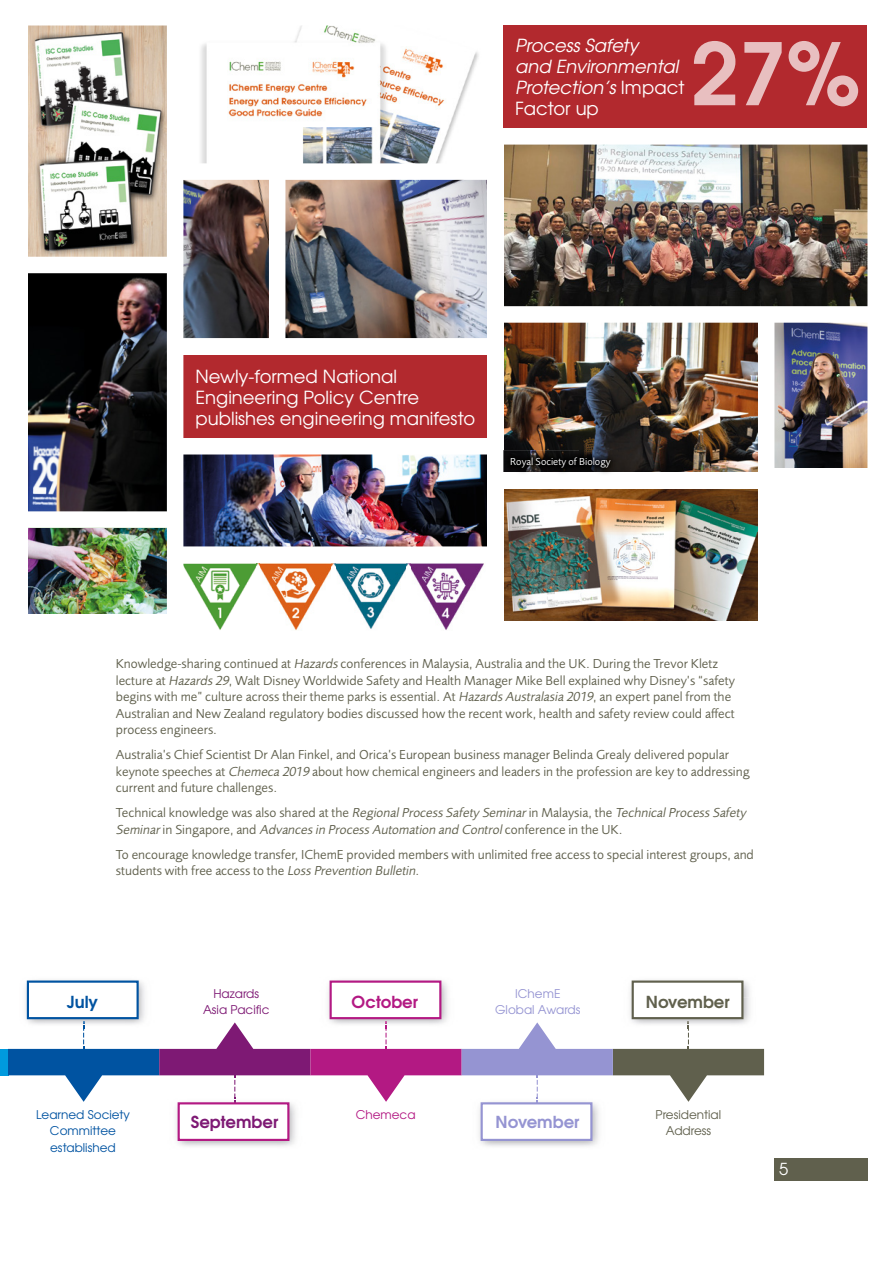
<style>
.page{position:relative;width:893px;height:1263px;background:#fff}
.page>*{position:absolute;margin:0;border:0;box-sizing:border-box;transform-origin:0 0}
.t1{font:700 85.5px "Te X Gyre Adventor";color:#e8bfc0}
.t2{font:18px/21px "Te X Gyre Adventor";color:#fff}
.t3{font:italic 18px/21px "Te X Gyre Adventor";color:#fff}
.t4{font:700 16.5px "Te X Gyre Adventor";color:#7e1974}
.t5{font:700 16.5px "Te X Gyre Adventor";color:#60604d}
.t6{font:700 16.5px "Te X Gyre Adventor";color:#9594d2}
.t7{font:700 16.5px "Te X Gyre Adventor";color:#b31983}
.t8{font:700 16.5px "Te X Gyre Adventor";color:#0053a1}
.t9{font:16.5px "Te X Gyre Adventor";color:#fff}
.t10{font:13.5px/16.5px "Foundry Sans";color:#60604d}
.t11{font:italic 13.5px/16.5px "Foundry Sans";color:#60604d}
.t12{font:12px/16.5px "Te X Gyre Adventor";color:#0053a1;text-align:center}
.t13{font:12px/16.5px "Te X Gyre Adventor";color:#60604d;text-align:center}
.t14{font:12px/16.5px "Te X Gyre Adventor";color:#7e1974;text-align:center}
.t15{font:12px/16.5px "Te X Gyre Adventor";color:#9594d2;text-align:center}
.t16{font:12px "Te X Gyre Adventor";color:#b31983}
.t17{font:10.5px "Foundry Sans";color:#fff}
.s1{font-style:normal}
.s2{font-style:italic}
</style>
<div class="page">
<img style="left:28px;top:528px;width:139px;height:85px">
<img style="left:183px;top:454px;width:304px;height:92px">
<img style="left:183px;top:180px;width:304px;height:158px">
<img style="left:504px;top:489px;width:254px;height:131px">
<img style="left:504px;top:323px;width:254px;height:149px">
<img style="left:774px;top:323px;width:93px;height:145px">
<img style="left:28px;top:273px;width:139px;height:238px">
<img style="left:504px;top:145px;width:363px;height:161px">
<img style="left:28px;top:26px;width:139px;height:231px">
<div style="left:181px;top:355px;width:312px;height:94px;background:#b2292e"></div>
<img style="left:201px;top:26px;width:278px;height:137px">
<img style="left:183px;top:564px;width:73px;height:66px">
<img style="left:335px;top:563px;width:72px;height:66px">
<img style="left:256px;top:563px;width:75px;height:67px">
<img style="left:256px;top:564px;width:4px;height:66px">
<img style="left:331px;top:563px;width:4px;height:4px">
<img style="left:410px;top:563px;width:74px;height:67px">
<div style="left:487px;top:17px;width:16px;height:614px;background:#fff"></div>
<div style="left:269px;top:175px;width:16px;height:169px;background:#fff"></div>
<div style="left:176px;top:438px;width:319px;height:16px;background:#fff"></div>
<div style="left:774px;top:1158px;width:93px;height:22px;background:#60604d"></div>
<div style="left:503px;top:26px;width:364px;height:102px;background:#b2292e"></div>
<div style="left:0;top:1049px;width:8px;height:26px;background:#009ade"></div>
<img style="left:25px;top:980px;width:120px;height:41px">
<div style="left:28px;top:981px;width:110px;height:37px;background:#fff"></div>
<div style="left:27px;top:980px;width:112px;height:39px;border:2px solid #0053a1"></div>
<img style="left:328px;top:980px;width:120px;height:41px">
<img style="left:328px;top:981px;width:120px;height:16px">
<div style="left:331px;top:981px;width:109px;height:37px;background:#fff"></div>
<div style="left:330px;top:980px;width:111px;height:39px;border:2px solid #b31983"></div>
<img style="left:630px;top:980px;width:120px;height:41px">
<img style="left:630px;top:981px;width:120px;height:16px">
<div style="left:633px;top:981px;width:109px;height:37px;background:#fff"></div>
<div style="left:632px;top:980px;width:111px;height:39px;border:2px solid #60604d"></div>
<img style="left:479px;top:1103px;width:120px;height:43px">
<div style="left:482px;top:1103px;width:109px;height:37px;background:#fff"></div>
<div style="left:481px;top:1102px;width:111px;height:39px;border:2px solid #9594d2"></div>
<img style="left:176px;top:1103px;width:120px;height:43px">
<img style="left:176px;top:1119px;width:120px;height:16px">
<svg style="left:8px;top:1021px;width:756px;height:82px"></svg>
<div style="left:179px;top:1103px;width:109px;height:37px;background:#fff"></div>
<div style="left:178px;top:1102px;width:111px;height:39px;border:2px solid #b31983"></div>
<img style="left:8px;top:1097px;width:6px;height:6px">
<img style="left:504px;top:450px;width:114px;height:24px">
<svg style="left:503px;top:450px;width:1px;height:22px"></svg>
<h2 class="t3" style="left:515px;top:34px;width:171px">ProcessSafety and Environmental<br>Protection’s<span class="s1">I m p a c t<br>Factor up</span></h2>
<h1 class="t1" style="left:691px;top:0;width:171px">27%</h1>
<h2 class="t2" style="left:196px;top:364px;width:281px">Newly-formed National<br>Engineering Policy Centre publishes engineering manifesto</h2>
<p class="t17" style="left:510px;top:456px;width:102px">Royal Society of Biology</p>
<p class="t10" style="left:116px;top:656px;width:621px">Knowledge-sharing continued at <span class="s2">Hazards</span> conferences in Malaysia, Australia and the UK. During the Trevor Kletz lecture at <span class="s2">Hazards 29</span>, Walt Disney Worldwide Safety and Health Manager Mike Bell explained why Disney’s “safety begins with me” culture across their theme parks is essential. At <span class="s2">Hazards Australasia 2019</span>, an expert panel from the Australian and New Zealand regulatory bodies discussed how the recent work, health and safety review could affect process engineers.</p>
<p class="t10" style="left:116px;top:747px;width:635px">Australia’s Chief Scientist Dr Alan Finkel, and Orica’s European business manager Belinda Grealy delivered popular keynote speeches at <span class="s2">Chemeca 2019</span> about how chemical engineers and leaders in the profession are key to addressing current and future challenges.</p>
<p class="t11" style="left:116px;top:805px;width:631px"><span class="s1">Technical knowledge was also shared at the</span> RegionalProcess Safety Seminar<span class="s1">in Malaysia, the</span> TechnicalProcess Safety<br>Seminar<span class="s1">i n S i n ga p o re , a n d</span> Advances in Process Automation and Control<span class="s1">c o n fe re n c e i n t h e U K .</span></p>
<p class="t10" style="left:116px;top:846px;width:640px">To encourage knowledge transfer, IChemE provided members with unlimited free access to special interest groups, and students with free access to the <span class="s2">Loss Prevention Bulletin</span>.</p>
<p class="t14" style="left:203px;top:984px;width:68px">Hazards<br>Asia Pacific</p>
<p class="t15" style="left:495px;top:984px;width:87px">IChemE<br>Global Awards</p>
<p class="t8" style="left:67px;top:987px;width:33px">July</p>
<p class="t7" style="left:352px;top:987px;width:68px">October</p>
<p class="t5" style="left:646px;top:987px;width:85px">November</p>
<p class="t12" style="left:36px;top:1105px;width:95px">Learned Society<br>Committee established</p>
<p class="t16" style="left:356px;top:1105px;width:61px">Chemeca</p>
<p class="t4" style="left:191px;top:1107px;width:89px">September</p>
<p class="t6" style="left:496px;top:1107px;width:85px">November</p>
<p class="t13" style="left:656px;top:1105px;width:67px">Presidential<br>Address</p>
<p class="t9" style="left:779px;top:1156px;width:11px">5</p>
</div>
